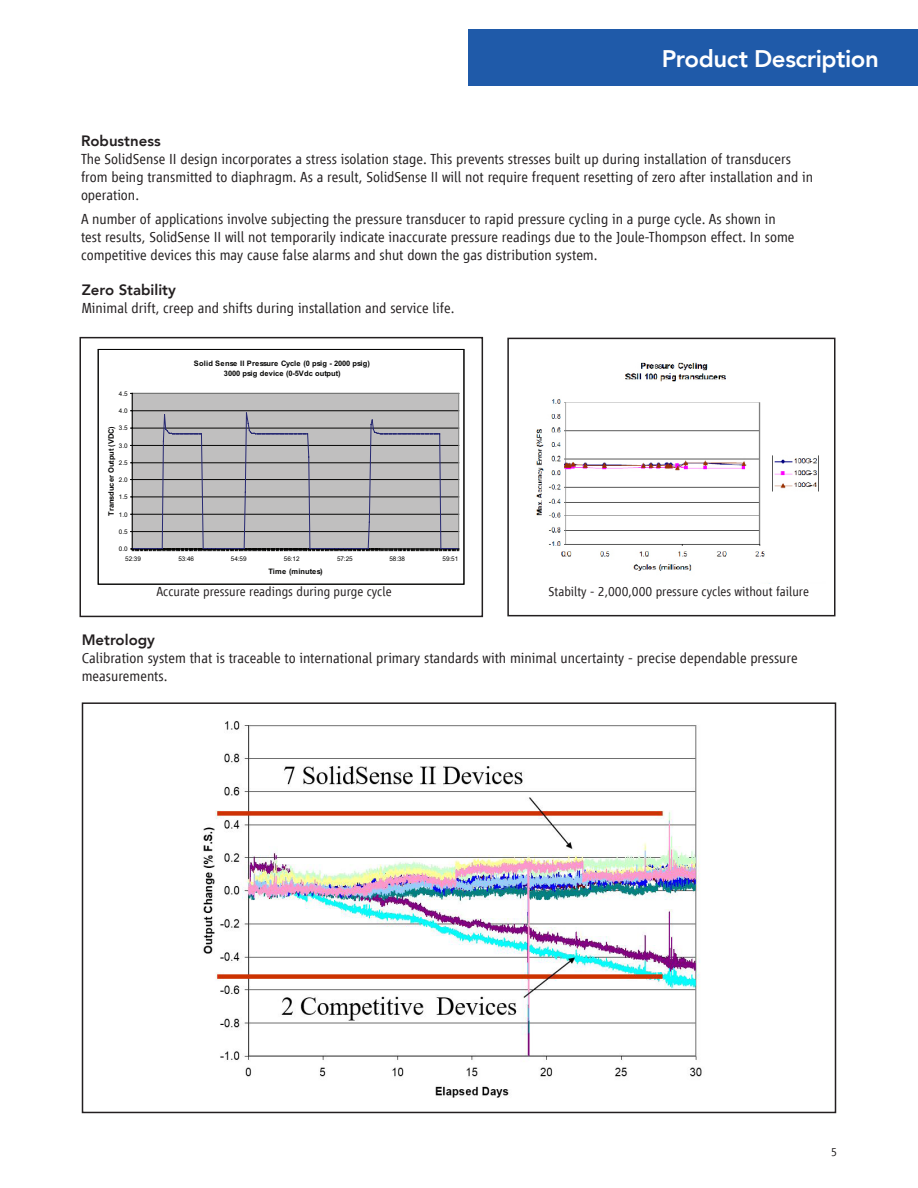
<style>
.page{position:relative;width:918px;height:1188px;background:#fff}
.page>*{position:absolute;margin:0;border:0;box-sizing:border-box;transform-origin:0 0}
.broDS-Mid-page_SH{font:800 24px "Avenir LT";letter-spacing:-.02em;color:#fff}
.t1{font:300 15px/18px "Vialog LT";color:#231f20}
.t2{font:800 15px "Avenir LT";color:#231f20}
.t3{font:300 13.5px "Vialog LT";color:#231f20}
.t4{font:300 12px "Vialog LT";color:#231f20}
.t5{font:700 7.5px/9.9px "Arial";letter-spacing:.005em;color:#050504;text-align:center}
.t6{font:700 7.5px "Arial";letter-spacing:.03em;color:#050504}
.t7{font:6.3px "Arial";letter-spacing:-.01em;color:#050504}
</style>
<div class="page">
<div style="left:469px;top:29px;width:449px;height:57px;background:#1f5aa9"></div>
<img style="left:536px;top:362px;width:283px;height:222px">
<div style="left:132px;top:393px;width:327px;height:156px;background:#c0bfbf"></div>
<hr style="left:132px;top:393px;width:327px;height:1px;background:#808180">
<hr style="left:458px;top:393px;width:1px;height:156px;background:#808180">
<hr style="left:132px;top:393px;width:1px;height:156px;background:#050504">
<svg style="left:131px;top:410px;width:328px;height:141px"></svg>
<div style="left:98px;top:349px;width:366px;height:235px;border:1px solid #050504"></div>
<img style="left:203px;top:721px;width:499px;height:377px">
<div style="left:82px;top:702px;width:754px;height:411px;border:2px solid #231f20"></div>
<div style="left:80px;top:337px;width:403px;height:280px;border:2px solid #231f20"></div>
<div style="left:507px;top:338px;width:329px;height:278px;border:2px solid #231f20"></div>
<p class="broDS-Mid-page_SH" style="left:662px;top:45px;width:219px">Product Description</p>
<p class="t2" style="left:81px;top:132px;width:81px">Robustness</p>
<p class="t1" style="left:81px;top:150px;width:734px">The SolidSense II design incorporates a stress isolation stage. This prevents stresses built up during installation of transducers from being transmitted to diaphragm. As a result, SolidSense II will not require frequent resetting of zero after installation and in operation.</p>
<p class="t1" style="left:81px;top:210px;width:715px">A number of applications involve subjecting the pressure transducer to rapid pressure cycling in a purge cycle. As shown in test results, SolidSense II will not temporarily indicate inaccurate pressure readings due to the Joule-Thompson effect. In some competitive devices this may cause false alarms and shut down the gas distribution system.</p>
<p class="t2" style="left:82px;top:281px;width:96px">Zero Stability</p>
<p class="t1" style="left:82px;top:299px;width:374px">Minimal drift, creep and shifts during installation and service life.</p>
<p class="t7" style="left:119px;top:389px;width:10px">4.5</p>
<p class="t7" style="left:119px;top:407px;width:10px">4.0</p>
<p class="t7" style="left:119px;top:424px;width:10px">3.5</p>
<p class="t5" style="left:107px;top:516px;width:91px;rotate:-90deg">Transducer Output (VDC)</p>
<p class="t7" style="left:119px;top:441px;width:10px">3.0</p>
<p class="t7" style="left:119px;top:459px;width:10px">2.5</p>
<p class="t7" style="left:119px;top:476px;width:10px">2.0</p>
<p class="t7" style="left:119px;top:493px;width:10px">1.5</p>
<p class="t7" style="left:119px;top:510px;width:10px">1.0</p>
<p class="t7" style="left:119px;top:528px;width:10px">0.5</p>
<p class="t7" style="left:119px;top:545px;width:10px">0.0</p>
<p class="t5" style="left:194px;top:358px;width:178px">Solid Sense II Pressure Cycle (0 psig - 2000 psig)<br>3000 psig device (0-5Vdc output)</p>
<p class="t7" style="left:125px;top:554px;width:17px">52:39</p>
<p class="t7" style="left:178px;top:554px;width:17px">53:46</p>
<p class="t7" style="left:231px;top:554px;width:17px">54:59</p>
<p class="t7" style="left:284px;top:554px;width:17px">56:12</p>
<p class="t7" style="left:337px;top:554px;width:17px">57:25</p>
<p class="t7" style="left:390px;top:554px;width:17px">58:38</p>
<p class="t7" style="left:443px;top:554px;width:17px">59:51</p>
<p class="t6" style="left:268px;top:566px;width:56px">Time (minutes)</p>
<p class="t3" style="left:156px;top:584px;width:237px">Accurate pressure readings during purge cycle</p>
<p class="t3" style="left:549px;top:584px;width:262px">Stabilty - 2,000,000 pressure cycles without failure</p>
<p class="t2" style="left:82px;top:631px;width:75px">Metrology</p>
<p class="t1" style="left:82px;top:649px;width:717px">Calibration system that is traceable to international primary standards with minimal uncertainty - precise dependable pressure measurements.</p>
<p class="t4" style="left:831px;top:1145px;width:8px">5</p>
</div>
